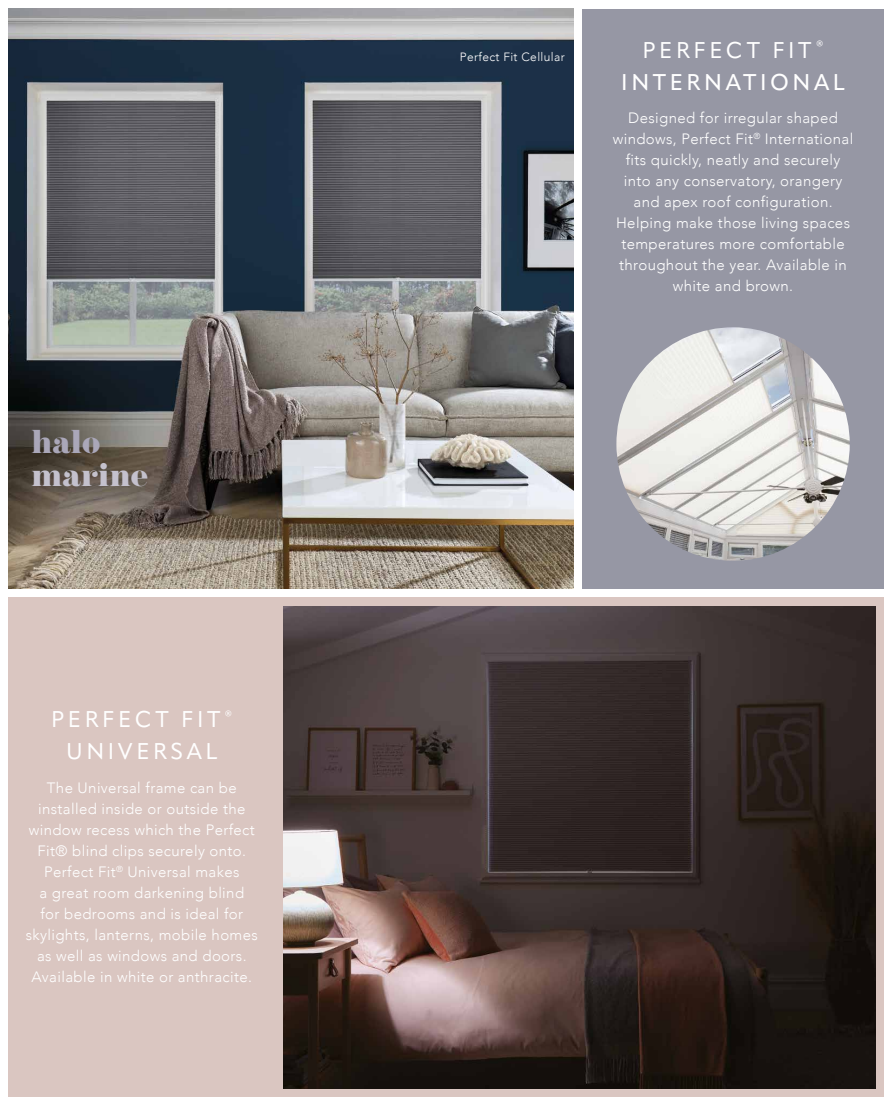
<style>
.page{position:relative;width:893px;height:1106px;background:#fff}
.page>*{position:absolute;margin:0;border:0;box-sizing:border-box;transform-origin:0 0}
.t1{font:33px "NT Josefine";letter-spacing:.015em;color:#c4c1cd}
.t2{font:33px "NT Josefine";color:#aaa7b9}
.t3{font:500 22.5px/31.7px "Apparat";letter-spacing:.16em;color:#fff;text-align:center}
.t4{font:22.5px/31.7px "Apparat";letter-spacing:.16em;color:#fff;text-align:center}
.t5{font:300 15px/21px "Avenir";letter-spacing:.025em;color:#fff;text-align:center}
.t6{font:300 12px "Avenir";letter-spacing:.03em;color:#fff}
.s1{font-weight:400}
</style>
<div class="page">
<div style="left:9px;top:597px;width:875px;height:500px;background:#dac6c1"></div>
<div style="left:582px;top:9px;width:302px;height:579px;background:#9697a4"></div>
<img style="left:284px;top:606px;width:591px;height:482px">
<img style="left:9px;top:9px;width:564px;height:579px">
<img style="left:616px;top:327px;width:234px;height:234px;border-radius:117px">
<h1 class="t2" style="left:31px;top:421px;width:70px">halo</h1>
<h1 class="t1" style="left:31px;top:454px;width:118px">marine</h1>
<h2 class="t4" style="left:51px;top:703px;width:183px">PERFECT FIT <sup>®<br></sup>UNIVERSAL</h2>
<p class="t5" style="left:26px;top:777px;width:234px">The Universal frame can be installed inside or outside the window recess which the Perfect<br>Fit® blind clips securely onto.<br>Perfect Fit<sup>®</sup> Universal makes<br>a great room darkening blind<br>for bedrooms and is ideal for skylights, lanterns, mobile homes as well as windows and doors.<br>Available in white or anthracite.</p>
<p class="t6" style="left:460px;top:50px;width:106px">Perfect Fit Cellular</p>
<h2 class="t3" style="left:621px;top:34px;width:225px"><span class="s1">PERFECT FIT</span> <sup>®<br></sup>INTERNATIONAL</h2>
<p class="t5" style="left:613px;top:108px;width:242px">Designed for irregular shaped windows, Perfect Fit<sup>®</sup> International fits quickly, neatly and securely into any conservatory, orangery and apex roof configuration.<br>Helping make those living spaces temperatures more comfortable throughout the year. Available in white and brown.</p>
</div>
